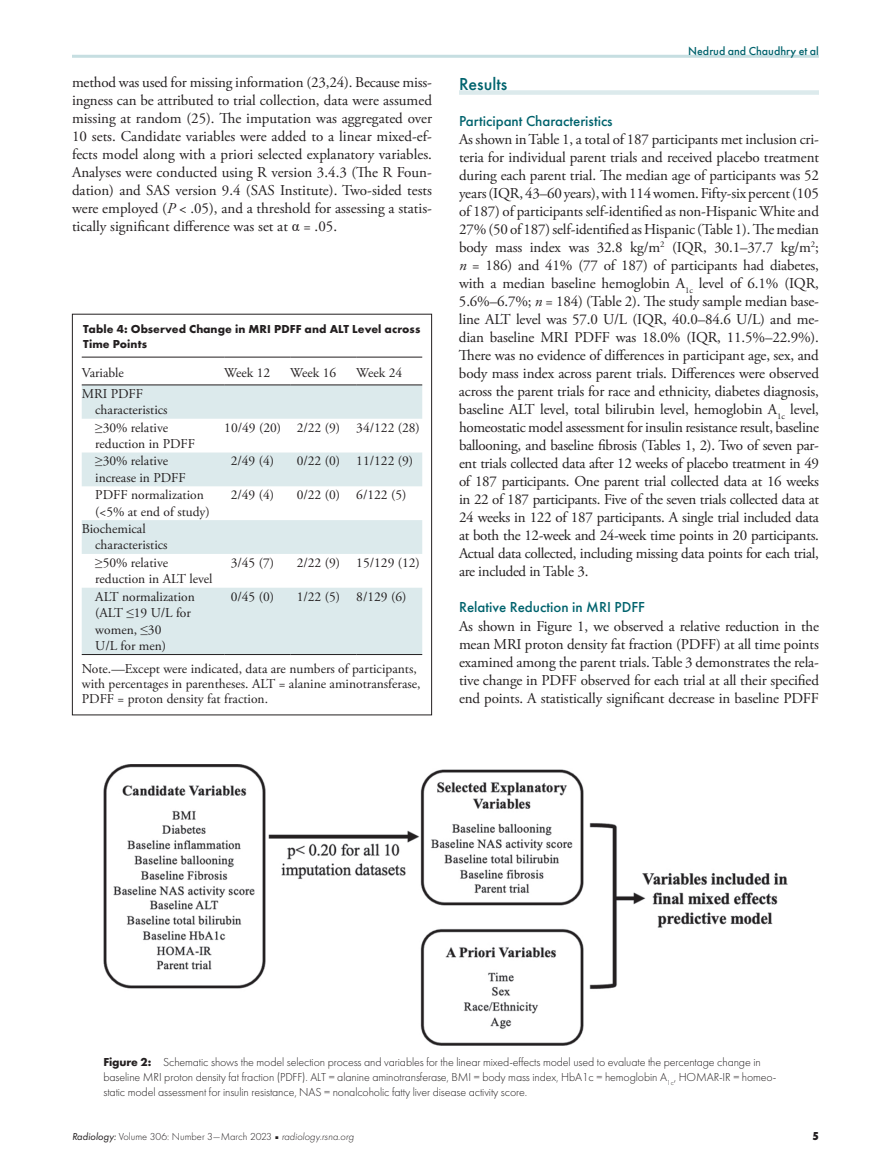
<style>
.page{position:relative;width:891px;height:1175px;background:#fff}
.page>*{position:absolute;margin:0;border:0;box-sizing:border-box;transform-origin:0 0}
.t1{font:500 18px "Futura PT";color:#00636d}
.t2{font:15px/18px "Adobe Garamond Pro";letter-spacing:-.01em;color:#231f20;text-align:justify}
.t3{font:500 15px "Futura PT";color:#00636d}
.t4{font:13.5px/16.8px "Adobe Garamond Pro";color:#231f20}
.t5{font:300 12px/15px "Futura PT";letter-spacing:-.01em;color:#231f20}
.t6{font:700 12px/15px "Futura PT";letter-spacing:.01em;color:#231f20}
.t7{font:500 12px "Futura PT";color:#00636d}
.t8{font:800 12px "Futura PT Cond";color:#231f20}
.t9{font:300 10.5px "Futura PT";color:#231f20}
.s1{font-style:italic}
.s2{font-family:"Times New Roman"}
.s3{font-weight:700}
.s4{font-weight:400;font-style:italic}
.s5{font-family:"Times New Roman";font-weight:400;font-size:6px}
</style>
<div class="page">
<hr style="left:72px;top:55px;width:747px;height:3px;background:#c6dee1">
<div style="left:459px;top:90px;width:360px;height:5px;background:#dceaec"></div>
<svg style="left:82px;top:385px;width:340px;height:269px;fill:#dceaec"></svg>
<hr style="left:82px;top:357px;width:142px;height:1px;background:#231f20">
<hr style="left:224px;top:357px;width:66px;height:1px;background:#231f20">
<hr style="left:290px;top:357px;width:66px;height:1px;background:#231f20">
<hr style="left:356px;top:357px;width:66px;height:1px;background:#231f20">
<hr style="left:82px;top:384px;width:142px;height:1px;background:#231f20">
<hr style="left:224px;top:384px;width:66px;height:1px;background:#231f20">
<hr style="left:290px;top:384px;width:66px;height:1px;background:#231f20">
<hr style="left:356px;top:384px;width:66px;height:1px;background:#231f20">
<hr style="left:82px;top:654px;width:142px;height:1px;background:#231f20">
<hr style="left:224px;top:654px;width:66px;height:1px;background:#231f20">
<hr style="left:290px;top:654px;width:66px;height:1px;background:#231f20">
<hr style="left:356px;top:654px;width:66px;height:1px;background:#231f20">
<div style="left:72px;top:314px;width:360px;height:401px;border:1px solid #231f20"></div>
<img style="left:104px;top:764px;width:683px;height:281px">
<p class="t7" style="left:688px;top:44px;width:132px">Nedrud and Chaudhry et al</p>
<p class="t2" style="left:72px;top:74px;width:362px">method was used for missing information (23,24). Because miss&shy;ingness can be attributed to trial collection, data were assumed missing at random (25). The imputation was aggregated over 10 sets. Candidate variables were added to a linear mixed-ef&shy;fects model along with a priori selected explanatory variables.<br>Analyses were conducted using R version 3.4.3 (The R Foun&shy;dation) and SAS version 9.4 (SAS Institute). Two-sided tests were employed (<span class="s1">P</span> &lt; .05), and a threshold for assessing a statis&shy;tically significant difference was set at <span class="s2">α</span> = .05.</p>
<p class="t1" style="left:459px;top:73px;width:50px">Results</p>
<p class="t3" style="left:459px;top:112px;width:155px">Participant Characteristics</p>
<p class="t2" style="left:459px;top:131px;width:362px">As shown in Table 1, a total of 187 participants met inclusion cri&shy;teria for individual parent trials and received placebo treatment during each parent trial. The median age of participants was 52 years (IQR, 43–60 years), with 114 women. Fifty-six percent (105 of 187) of participants self-identified as non-Hispanic White and 27% (50 of 187) self-identified as Hispanic (Table 1). The median body mass index was 32.8 kg/m<sup>2</sup> (IQR, 30.1–37.7 kg/m<sup>2</sup>; <span class="s1">n</span> = 186) and 41% (77 of 187) of participants had diabetes, with a median baseline hemoglobin A<sub>1c</sub> level of 6.1% (IQR, 5.6%–6.7%; <span class="s1">n</span> = 184) (Table 2). The study sample median base&shy;line ALT level was 57.0 U/L (IQR, 40.0–84.6 U/L) and me&shy;dian baseline MRI PDFF was 18.0% (IQR, 11.5%–22.9%).<br>There was no evidence of differences in participant age, sex, and body mass index across parent trials. Differences were observed across the parent trials for race and ethnicity, diabetes diagnosis, baseline ALT level, total bilirubin level, hemoglobin A<sub>1c</sub> level, homeostatic model assessment for insulin resistance result, baseline ballooning, and baseline fibrosis (Tables 1, 2). Two of seven par&shy;ent trials collected data after 12 weeks of placebo treatment in 49 of 187 participants. One parent trial collected data at 16 weeks in 22 of 187 participants. Five of the seven trials collected data at 24 weeks in 122 of 187 participants. A single trial included data at both the 12-week and 24-week time points in 20 participants.<br>Actual data collected, including missing data points for each trial, are included in Table 3.</p>
<p class="t3" style="left:459px;top:598px;width:187px">Relative Reduction in MRI PDFF</p>
<p class="t2" style="left:459px;top:617px;width:362px">As shown in Figure 1, we observed a relative reduction in the mean MRI proton density fat fraction (PDFF) at all time points examined among the parent trials. Table 3 demonstrates the rela&shy;tive change in PDFF observed for each trial at all their specified end points. A statistically significant decrease in baseline PDFF</p>
<p class="t6" style="left:83px;top:321px;width:339px">Table 4: Observed Change in MRI PDFF and ALT Level across<br>Time Points</p>
<p class="t4" style="left:82px;top:364px;width:44px">Variable</p>
<p class="t4" style="left:224px;top:364px;width:47px">Week 12</p>
<p class="t4" style="left:290px;top:364px;width:47px">Week 16</p>
<p class="t4" style="left:356px;top:364px;width:47px">Week 24</p>
<p class="t4" style="left:95px;top:385px;width:101px;text-indent:-14px">MRI PDFF characteristics <span class="s2">≥</span>30% relative reduction in PDFF</p>
<p class="t4" style="left:224px;top:419px;width:197px">10/49 (20) 2/22 (9) 34/122 (28)</p>
<p class="t4" style="left:95px;top:453px;width:92px"><span class="s2">≥</span>30% relative increase in PDFF</p>
<p class="t4" style="left:231px;top:453px;width:45px">2/49 (4)</p>
<p class="t4" style="left:297px;top:453px;width:118px">0/22 (0) 11/122 (9)</p>
<p class="t4" style="left:95px;top:487px;width:116px">PDFF normalization (&lt;5% at end of study)</p>
<p class="t4" style="left:231px;top:487px;width:45px">2/49 (4)</p>
<p class="t4" style="left:297px;top:487px;width:111px">0/22 (0) 6/122 (5)</p>
<p class="t4" style="left:95px;top:521px;width:119px;text-indent:-14px">Biochemical characteristics<br><span class="s2">≥</span>50% relative reduction in ALT level</p>
<p class="t4" style="left:231px;top:554px;width:45px">3/45 (7)</p>
<p class="t4" style="left:297px;top:554px;width:125px">2/22 (9) 15/129 (12)</p>
<p class="t4" style="left:95px;top:588px;width:101px">ALT normalization (ALT <span class="s2">≤</span>19 U/L for women, <span class="s2">≤</span>30<br>U/L for men)</p>
<p class="t4" style="left:231px;top:588px;width:45px">0/45 (0)</p>
<p class="t4" style="left:297px;top:588px;width:111px">1/22 (5) 8/129 (6)</p>
<p class="t4" style="left:82px;top:662px;width:340px;line-height:15px">Note.—Except were indicated, data are numbers of participants, with percentages in parentheses. ALT = alanine aminotransferase,<br>PDFF = proton density fat fraction.</p>
<p class="t5" style="left:104px;top:1054px;width:674px"><span class="s3">Figure 2:</span> Schematic shows the model selection process and variables for the linear mixed-effects model used to evaluate the percentage change in baseline MRI proton density fat fraction (PDFF). ALT = alanine aminotransferase, BMI = body mass index, HbA1c = hemoglobin A<sub>1c</sub>, HOMAR-IR = homeo&shy;static model assessment for insulin resistance, NAS = nonalcoholic fatty liver disease activity score.</p>
<p class="t9" style="left:72px;top:1131px;width:283px"><span class="s4">Radiology:</span> Volume 306: Number 3—March 2023 <span class="s5">■</span> <span class="s1">radiology.rsna.org</span></p>
<p class="t8" style="left:813px;top:1129px;width:8px">5</p>
</div>
